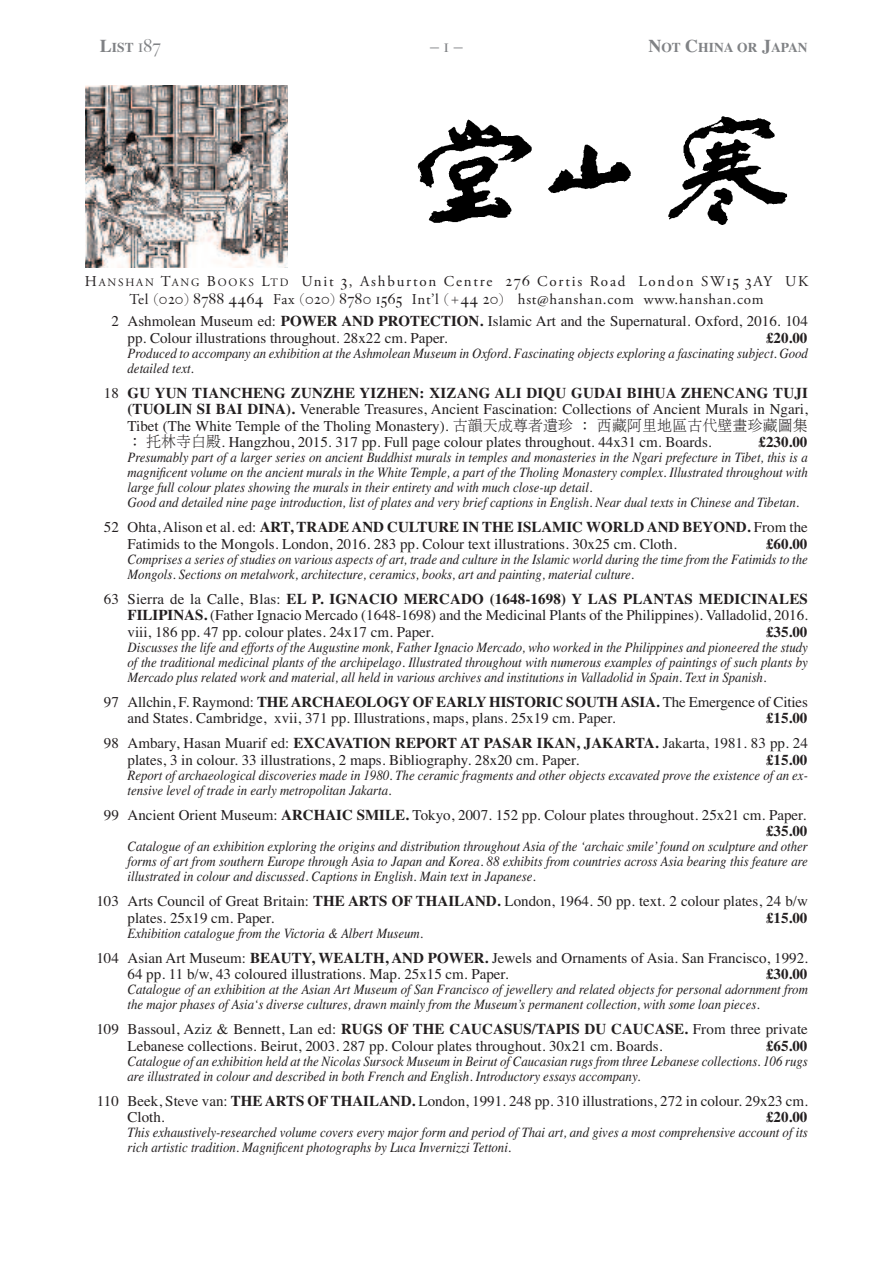
<style>
.page{position:relative;width:893px;height:1263px;background:#fff}
.page>*{position:absolute;margin:0;border:0;box-sizing:border-box;transform-origin:0 0}
.t1{font:18px "Times";color:#808285}
.t2{font:15px/16.5px "Times";color:#231f20}
.t3{font:15px/18px "Adobe Garamond Pro";letter-spacing:.11em;color:#231f20;text-align:center}
.t4{font:700 15px "Times";color:#231f20}
.t5{font:italic 14.25px/15px "Times";color:#231f20;scale:.9 1}
.t6{font:700 13.5px "Times";color:#808285}
.s1{font-size:18px}
.s2{font-family:"Big Caslon";font-weight:500;font-size:18px}
.s3{font-family:"Big Caslon";font-weight:500}
.s4{font-size:11.25px}
.s5{font-weight:700}
.s6{font-family:"AR PL New Sung"}
</style>
<div class="page">
<img style="left:417px;top:116px;width:371px;height:109px">
<img style="left:85px;top:85px;width:203px;height:183px">
<p class="t6" style="left:100px;top:39px;width:62px"><span class="s1">L</span>IST <span class="s2">187</span></p>
<p class="t1" style="left:430px;top:35px;width:34px">–<span class="s3">1</span>–</p>
<p class="t6" style="left:648px;top:39px;width:161px"><span class="s1">N</span>OT <span class="s1">C</span>HINA OR <span class="s1">J</span>APAN</p>
<p class="t3" style="left:85px;top:274px;width:725px">H<span class="s4">ANSHAN</span> T<span class="s4">ANG</span> B<span class="s4">OOKS</span> L<span class="s4">TD</span> Unit <span class="s3">3</span>, Ashburton Centre <span class="s3">276</span> Cortis Road London SW<span class="s3">15 3</span>AY UK<br>Tel <span class="s3">(020) 8788 4464</span> Fax <span class="s3">(020) 8780 1565</span> Int’l <span class="s3">(+44 20)</span> hst@hanshan.com www.hanshan.com</p>
<p class="t2" style="left:128px;top:313px;width:682px;text-indent:-16px">2 Ashmolean Museum ed: <span class="s5">POWER AND PROTECTION.</span> Islamic Art and the Supernatural. Oxford, 2016. 104 pp. Colour illustrations throughout. 28x22 cm. Paper.</p>
<p class="t4" style="left:766px;top:329px;width:43px">£20.00</p>
<p class="t5" style="left:128px;top:345px;width:757px">Produced to accompany an exhibition at the Ashmolean Museum in Oxford. Fascinating objects exploring a fascinating subject. Good detailed text.</p>
<p class="t2" style="left:128px;top:384px;width:682px;text-align:justify;text-indent:-24px">18 <span class="s5">GU YUN TIANCHENG ZUNZHE YIZHEN: XIZANG ALI DIQU GUDAI BIHUA ZHENCANG TUJI (TUOLIN SI BAI DINA).</span> Venerable Treasures, Ancient Fascination: Collections of Ancient Murals in Ngari, Tibet (The White Temple of the Tholing Monastery). <span class="s6">古韻天成尊者遺珍：西藏阿里地區古代壁畫珍藏圖集：托林寺白殿</span>. Hangzhou, 2015. 317 pp. Full page colour plates throughout. 44x31 cm. Boards.</p>
<p class="t4" style="left:759px;top:433px;width:50px">£230.00</p>
<p class="t5" style="left:128px;top:450px;width:757px">Presumably part of a larger series on ancient Buddhist murals in temples and monasteries in the Ngari prefecture in Tibet, this is a magnificent volume on the ancient murals in the White Temple, a part of the Tholing Monastery complex. Illustrated throughout with large full colour plates showing the murals in their entirety and with much close-up detail.<br>Good and detailed nine page introduction, list of plates and very brief captions in English. Near dual texts in Chinese and Tibetan.</p>
<p class="t2" style="left:128px;top:519px;width:682px;text-indent:-24px">52 Ohta, Alison et al. ed: <span class="s5">ART, TRADE AND CULTURE IN THE ISLAMIC WORLD AND BEYOND.</span> From the<br>Fatimids to the Mongols. London, 2016. 283 pp. Colour text illustrations. 30x25 cm. Cloth.</p>
<p class="t4" style="left:766px;top:535px;width:43px">£60.00</p>
<p class="t5" style="left:128px;top:551px;width:757px">Comprises a series of studies on various aspects of art, trade and culture in the Islamic world during the time from the Fatimids to the<br>Mongols. Sections on metalwork, architecture, ceramics, books, art and painting, material culture.</p>
<p class="t2" style="left:128px;top:590px;width:682px;text-align:justify;text-indent:-24px">63 Sierra de la Calle, Blas: <span class="s5">EL P. IGNACIO MERCADO (1648-1698) Y LAS PLANTAS MEDICINALES FILIPINAS.</span> (Father Ignacio Mercado (1648-1698) and the Medicinal Plants of the Philippines). Valladolid, 2016. viii, 186 pp. 47 pp. colour plates. 24x17 cm. Paper.</p>
<p class="t4" style="left:766px;top:623px;width:43px">£35.00</p>
<p class="t5" style="left:128px;top:639px;width:757px;text-align:justify">Discusses the life and efforts of the Augustine monk, Father Ignacio Mercado, who worked in the Philippines and pioneered the study of the traditional medicinal plants of the archipelago. Illustrated throughout with numerous examples of paintings of such plants by Mercado plus related work and material, all held in various archives and institutions in Valladolid in Spain. Text in Spanish.</p>
<p class="t2" style="left:128px;top:693px;width:682px;text-indent:-24px">97 Allchin, F. Raymond: <span class="s5">THE ARCHAEOLOGY OF EARLY HISTORIC SOUTH ASIA.</span> The Emergence of Cities and States. Cambridge, xvii, 371 pp. Illustrations, maps, plans. 25x19 cm. Paper.</p>
<p class="t2" style="left:104px;top:706px;width:705px;line-height:25px;text-align:right"><span class="s5">£15.00<br></span>98 Ambary, Hasan Muarif ed: <span class="s5">EXCAVATION REPORT AT PASAR IKAN, JAKARTA.</span> Jakarta, 1981. 83 pp. 24</p>
<p class="t2" style="left:128px;top:751px;width:453px">plates, 3 in colour. 33 illustrations, 2 maps. Bibliography. 28x20 cm. Paper.</p>
<p class="t4" style="left:766px;top:751px;width:43px">£15.00</p>
<p class="t5" style="left:128px;top:767px;width:757px">Report of archaeological discoveries made in 1980. The ceramic fragments and other objects excavated prove the existence of an ex&shy;tensive level of trade in early metropolitan Jakarta.</p>
<p class="t2" style="left:104px;top:806px;width:705px;text-align:right">99 Ancient Orient Museum: <span class="s5">ARCHAIC SMILE.</span> Tokyo, 2007. 152 pp. Colour plates throughout. 25x21 cm. Paper. <span class="s5">£35.00</span></p>
<p class="t5" style="left:128px;top:839px;width:757px;text-align:justify">Catalogue of an exhibition exploring the origins and distribution throughout Asia of the ‘archaic smile’found on sculpture and other forms of art from southern Europe through Asia to Japan and Korea. 88 exhibits from countries across Asia bearing this feature are illustrated in colour and discussed. Captions in English. Main text in Japanese.</p>
<p class="t2" style="left:128px;top:893px;width:682px;text-indent:-31px">103 Arts Council of Great Britain: <span class="s5">THE ARTS OF THAILAND.</span> London, 1964. 50 pp. text. 2 colour plates, 24 b/w plates. 25x19 cm. Paper.</p>
<p class="t4" style="left:766px;top:909px;width:43px">£15.00</p>
<p class="t5" style="left:128px;top:925px;width:330px">Exhibition catalogue from the Victoria &amp; Albert Museum.</p>
<p class="t2" style="left:128px;top:949px;width:682px;text-indent:-31px">104 Asian Art Museum: <span class="s5">BEAUTY, WEALTH, AND POWER.</span> Jewels and Ornaments of Asia. San Francisco, 1992.<br>64 pp. 11 b/w, 43 coloured illustrations. Map. 25x15 cm. Paper.</p>
<p class="t4" style="left:766px;top:965px;width:43px">£30.00</p>
<p class="t5" style="left:128px;top:982px;width:757px">Catalogue of an exhibition at the Asian Art Museum of San Francisco of jewellery and related objects for personal adornment from the major phases of Asia‘s diverse cultures, drawn mainly from the Museum’s permanent collection, with some loan pieces.</p>
<p class="t2" style="left:128px;top:1021px;width:682px;text-indent:-31px">109 Bassoul, Aziz &amp; Bennett, Lan ed: <span class="s5">RUGS OF THE CAUCASUS/TAPIS DU CAUCASE.</span> From three private<br>Lebanese collections. Beirut, 2003. 287 pp. Colour plates throughout. 30x21 cm. Boards.</p>
<p class="t4" style="left:766px;top:1037px;width:43px">£65.00</p>
<p class="t5" style="left:128px;top:1053px;width:757px">Catalogue of an exhibition held at the Nicolas Sursock Museum in Beirut of Caucasian rugs from three Lebanese collections. 106 rugs are illustrated in colour and described in both French and English. Introductory essays accompany.</p>
<p class="t2" style="left:128px;top:1092px;width:682px;text-indent:-31px">110 Beek, Steve van: <span class="s5">THE ARTS OF THAILAND.</span> London, 1991. 248 pp. 310 illustrations, 272 in colour. 29x23 cm.<br>Cloth.</p>
<p class="t4" style="left:766px;top:1108px;width:43px">£20.00</p>
<p class="t5" style="left:128px;top:1125px;width:757px">This exhaustively-researched volume covers every major form and period of Thai art, and gives a most comprehensive account of its rich artistic tradition. Magnificent photographs by Luca Invernizzi Tettoni.</p>
</div>
